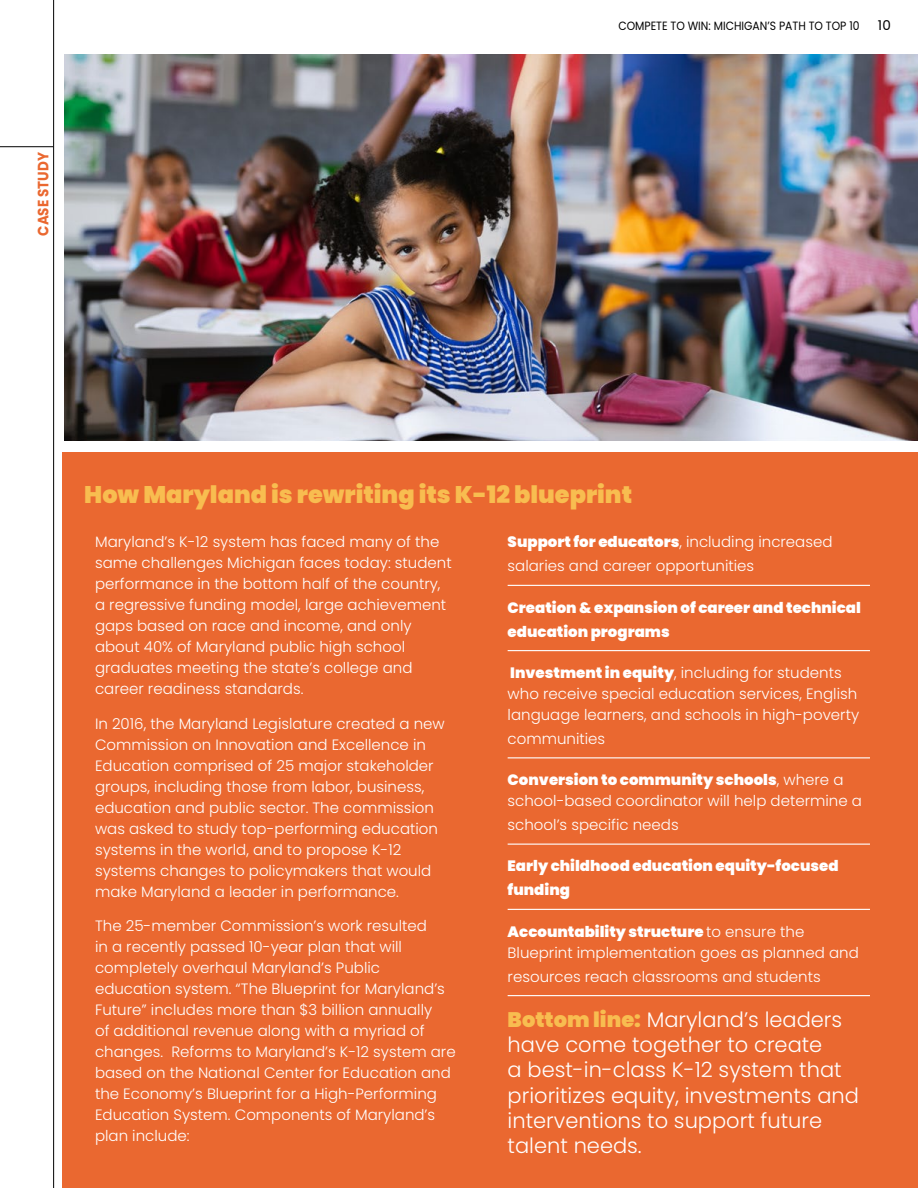
<style>
.page{position:relative;width:918px;height:1188px;background:#fff}
.page>*{position:absolute;margin:0;border:0;box-sizing:border-box;transform-origin:0 0}
.t1{font:900 24px "Poppins";color:#f8bd50}
.t2{font:300 21px/25.2px "Poppins";color:#fff}
.t3{font:300 15px/21px "Poppins";color:#fff}
.t4{font:900 15px/24px "Poppins";color:#fff}
.t5{font:700 15px "Poppins";color:#ea6830;scale:.9 1}
.t6{font:13.5px "Poppins";color:#000}
.t7{font:12px "Poppins";color:#000;scale:.9 1}
.s1{font-weight:900}
.s2{font-weight:900;color:#f8bd50}
</style>
<div class="page">
<hr style="left:53px;top:0;width:1px;height:1188px;background:#000">
<hr style="left:0;top:146px;width:53px;height:1px;background:#000">
<div style="left:63px;top:453px;width:855px;height:735px;background:#ea6830"></div>
<hr style="left:508px;top:585px;width:362px;height:1px;background:#fff">
<hr style="left:508px;top:650px;width:362px;height:1px;background:#fff">
<hr style="left:508px;top:757px;width:362px;height:1px;background:#fff">
<hr style="left:508px;top:844px;width:362px;height:1px;background:#fff">
<hr style="left:508px;top:909px;width:362px;height:1px;background:#fff">
<hr style="left:508px;top:995px;width:362px;height:1px;background:#fff">
<img style="left:65px;top:54px;width:853px;height:387px">
<p class="t5" style="left:34px;top:236px;width:94px;rotate:-90deg">CASE STUDY</p>
<p class="t7" style="left:618px;top:19px;width:270px">COMPETE TO WIN: MICHIGAN’S PATH TO TOP 10</p>
<p class="t6" style="left:878px;top:18px;width:15px">10</p>
<h1 class="t1" style="left:84px;top:480px;width:549px">How Maryland is rewriting its K-12 blueprint</h1>
<p class="t3" style="left:95px;top:532px;width:358px">Maryland’s K-12 system has faced many of the same challenges Michigan faces today: student performance in the bottom half of the country, a regressive funding model, large achievement gaps based on race and income, and only about 40% of Maryland public high school graduates meeting the state’s college and career readiness standards.</p>
<p class="t3" style="left:95px;top:713px;width:351px">In 2016, the Maryland Legislature created a new Commission on Innovation and Excellence in Education comprised of 25 major stakeholder groups, including those from labor, business, education and public sector. The commission was asked to study top-performing education systems in the world, and to propose K-12 systems changes to policymakers that would make Maryland a leader in performance.</p>
<p class="t3" style="left:95px;top:916px;width:362px">The 25-member Commission’s work resulted<br>in a recently passed 10-year plan that will completely overhaul Maryland’s Public education system. “The Blueprint for Maryland’s Future” includes more than $3 billion annually<br>of additional revenue along with a myriad of changes. Reforms to Maryland’s K-12 system are based on the National Center for Education and the Economy’s Blueprint for a High-Performing Education System. Components of Maryland’s plan include:</p>
<p class="t3" style="left:508px;top:530px;width:326px;line-height:24px"><span class="s1">Support for educators</span>, including increased salaries and career opportunities</p>
<p class="t4" style="left:508px;top:595px;width:355px">Creation &amp; expansion of career and technical education programs</p>
<p class="t3" style="left:508px;top:662px;width:353px"><span class="s1">Investment in equity</span>, including for students who receive special education services, English language learners, and schools in high-poverty</p>
<p class="t3" style="left:508px;top:728px;width:99px">communities</p>
<p class="t3" style="left:508px;top:769px;width:356px"><span class="s1">Conversion to community schools</span>, where a school-based coordinator will help determine a</p>
<p class="t3" style="left:508px;top:814px;width:173px">school’s specific needs</p>
<p class="t4" style="left:508px;top:854px;width:333px">Early childhood education equity-focused funding</p>
<p class="t3" style="left:508px;top:921px;width:353px"><span class="s1">Accountability structure</span> to ensure the<br>Blueprint implementation goes as planned and</p>
<p class="t3" style="left:508px;top:966px;width:315px">resources reach classrooms and students</p>
<h2 class="t2" style="left:508px;top:1007px;width:353px"><span class="s2">Bottom line:</span> Maryland’s leaders have come together to create<br>a best-in-class K-12 system that prioritizes equity, investments and interventions to support future talent needs.</h2>
</div>
